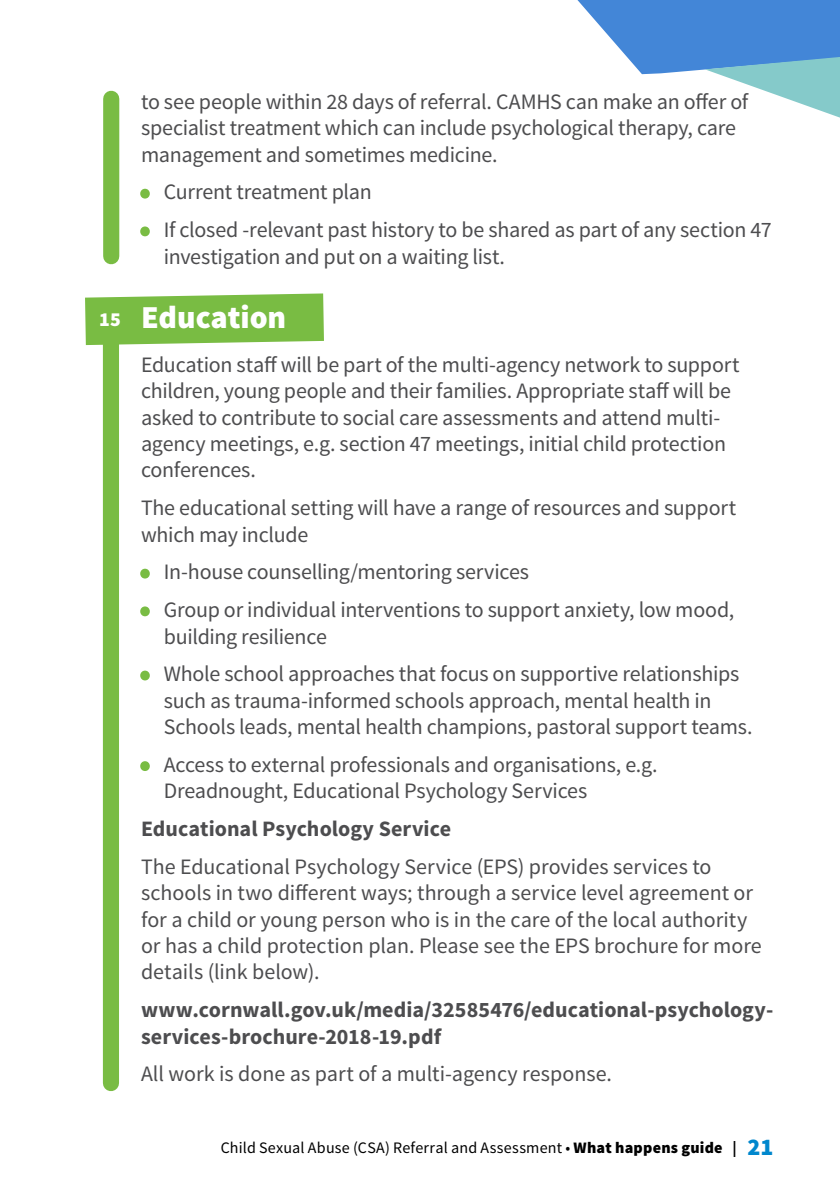
<style>
.page{position:relative;width:840px;height:1191px;background:#fff}
.page>*{position:absolute;margin:0;border:0;box-sizing:border-box;transform-origin:0 0}
.t1{font:900 32px "Source Sans Pro";color:#fff}
.t2{font:22px/26.4px "Source Sans Pro";letter-spacing:-.01em;color:#4d4d4f}
.t3{font:700 22px/26.4px "Source Sans Pro";color:#4d4d4f}
.t4{font:900 19.8px "Source Sans Pro";color:#fff}
.t5{font:16px "Source Sans Pro";letter-spacing:.015em;color:#000}
.s1{font-weight:900;color:#79bc43}
.s2{font-weight:900}
.s3{font-weight:700}
.s4{font-weight:900;font-size:24px;color:#0087cd}
</style>
<div class="page">
<svg style="left:85px;top:293px;width:239px;height:52px;background:#86c255"></svg>
<div style="left:103px;top:319px;width:16px;height:764px;background:#79bc43"></div>
<div style="left:95px;top:303px;width:32px;height:32px;background:#79bc43;border-radius:50%"></div>
<div style="left:103px;top:99px;width:16px;height:157px;background:#79bc43"></div>
<svg style="left:577px;top:0;width:262px;height:118px"></svg>
<p class="t4" style="left:99px;top:307px;width:23px">15</p>
<p class="t2" style="left:141px;top:89px;width:608px">to see people within 28 days of referral. CAMHS can make an offer of specialist treatment which can include psychological therapy, care management and sometimes medicine.</p>
<p class="t2" style="left:141px;top:179px;width:232px"><span class="s1">•</span> Current treatment plan</p>
<p class="t2" style="left:164px;top:217px;width:609px;text-indent:-23px"><span class="s1">•</span> If closed -relevant past history to be shared as part of any section 47 investigation and put on a waiting list.</p>
<h1 class="t1" style="left:141px;top:297px;width:147px">Education</h1>
<p class="t2" style="left:141px;top:352px;width:599px">Education staff will be part of the multi-agency network to support children, young people and their families. Appropriate staff will be asked to contribute to social care assessments and attend multi&shy;agency meetings, e.g. section 47 meetings, initial child protection conferences.</p>
<p class="t2" style="left:141px;top:495px;width:596px">The educational setting will have a range of resources and support which may include</p>
<p class="t2" style="left:141px;top:559px;width:389px"><span class="s1">•</span> In-house counselling/mentoring services</p>
<p class="t2" style="left:164px;top:597px;width:572px;text-indent:-23px"><span class="s1">•</span> Group or individual interventions to support anxiety, low mood, building resilience</p>
<p class="t2" style="left:164px;top:661px;width:590px;text-indent:-23px"><span class="s1">•</span> Whole school approaches that focus on supportive relationships such as trauma-informed schools approach, mental health in<br>Schools leads, mental health champions, pastoral support teams.</p>
<p class="t2" style="left:164px;top:751px;width:495px;text-indent:-23px"><span class="s1">•</span> Access to external professionals and organisations, e.g.<br>Dreadnought, Educational Psychology Services</p>
<p class="t3" style="left:141px;top:816px;width:311px">Educational Psychology Service</p>
<p class="t2" style="left:141px;top:853px;width:622px">The Educational Psychology Service (EPS) provides services to schools in two different ways; through a service level agreement or for a child or young person who is in the care of the local authority or has a child protection plan. Please see the EPS brochure for more details (link below).</p>
<p class="t3" style="left:141px;top:997px;width:633px">www.cornwall.gov.uk/media/32585476/educational-psychology&shy;services-brochure-2018-19.pdf</p>
<p class="t2" style="left:141px;top:1061px;width:472px">All work is done as part of a multi-agency response.</p>
<p class="t5" style="left:220px;top:1137px;width:553px">Child Sexual Abuse (CSA) Referral and Assessment • <span class="s2">What happens guide</span> <span class="s3">|</span> <span class="s4">21</span></p>
</div>
